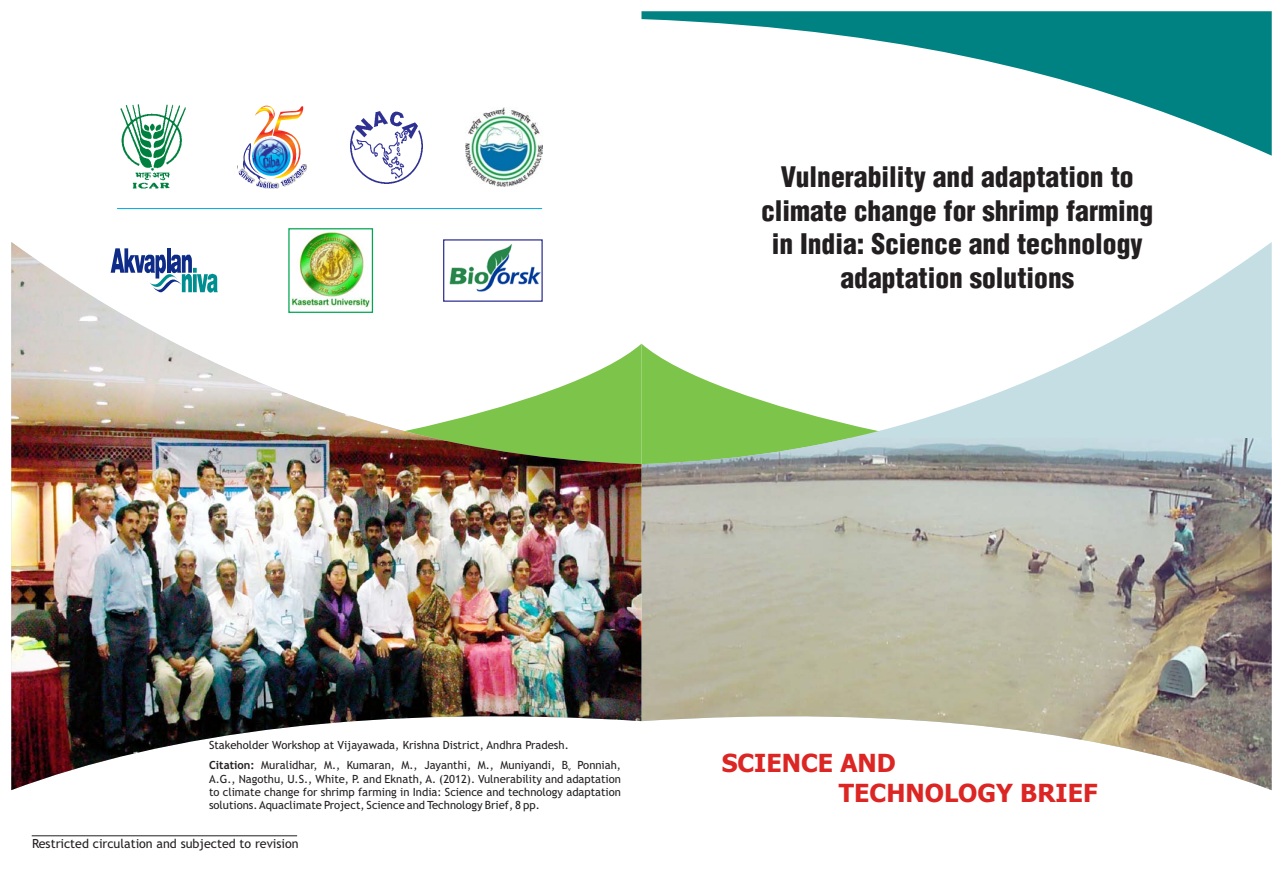
<style>
.page{position:relative;width:1283px;height:878px;background:#fff}
.page>*{position:absolute;margin:0;border:0;box-sizing:border-box;transform-origin:0 0}
.t1{font:27.62px/33.8px "Switzerland Cond Black";color:#231f20;text-align:center}
.t2{font:700 25px/30.1px "Tahoma";color:#db2624}
.t3{font:12.5px "Trebuchet MS";color:#231f20}
.t4{font:11.25px/13.1px "Trebuchet MS";color:#231f20}
.t5{font:5.62px "Trebuchet MS";color:#231f20}
.s1{font-weight:700}
</style>
<div class="page">
<svg style="left:641px;top:11px;width:630px;height:145px"></svg>
<svg style="left:641px;top:242px;width:630px;height:197px"></svg>
<img style="left:641px;top:439px;width:630px;height:351px">
<img style="left:11px;top:320px;width:630px;height:470px">
<img style="left:11px;top:242px;width:363px;height:78px">
<img style="left:120px;top:104px;width:66px;height:85px">
<img style="left:351px;top:111px;width:71px;height:72px">
<img style="left:466px;top:107px;width:76px;height:80px">
<svg style="left:111px;top:248px;width:107px;height:45px"></svg>
<div style="left:289px;top:229px;width:83px;height:83px;background:#fff"></div>
<img style="left:291px;top:230px;width:79px;height:78px">
<div style="left:288px;top:228px;width:85px;height:85px;border:1px solid #00a650"></div>
<img style="left:449px;top:244px;width:92px;height:48px">
<div style="left:443px;top:239px;width:100px;height:63px;border:1px solid #2e3092"></div>
<img style="left:237px;top:105px;width:70px;height:84px">
<hr style="left:117px;top:208px;width:425px;height:1px;background:#00abe3">
<hr style="left:32px;top:835px;width:265px;height:1px;background:#231f20">
<h1 class="t1" style="left:761px;top:163px;width:394px">Vulnerability and adaptation to climate change for shrimp farming in India: Science and technology adaptation solutions</h1>
<p class="t4" style="left:209px;top:736px;width:413px;line-height:19.6px">Stakeholder Workshop at Vijayawada, Krishna District, Andhra Pradesh.<br><span class="s1">Citation:</span> Muralidhar, M., Kumaran, M., Jayanthi, M., Muniyandi, B Ponniah,</p>
<p class="t5" style="left:568px;top:766px;width:4px">v</p>
<p class="t4" style="left:209px;top:773px;width:413px;text-align:justify">A.G., Nagothu, U.S., White, P. and Eknath, A. (2012). Vulnerability and adaptation to climate change for shrimp farming in India: Science and technology adaptation solutions. Aquaclimate Project, Science and Technology Brief, 8 pp.</p>
<p class="t3" style="left:32px;top:838px;width:268px">Restricted circulation and subjected to revision</p>
<h2 class="t2" style="left:839px;top:749px;width:260px;text-indent:-117px">SCIENCE AND<br>TECHNOLOGY BRIEF</h2>
</div>
